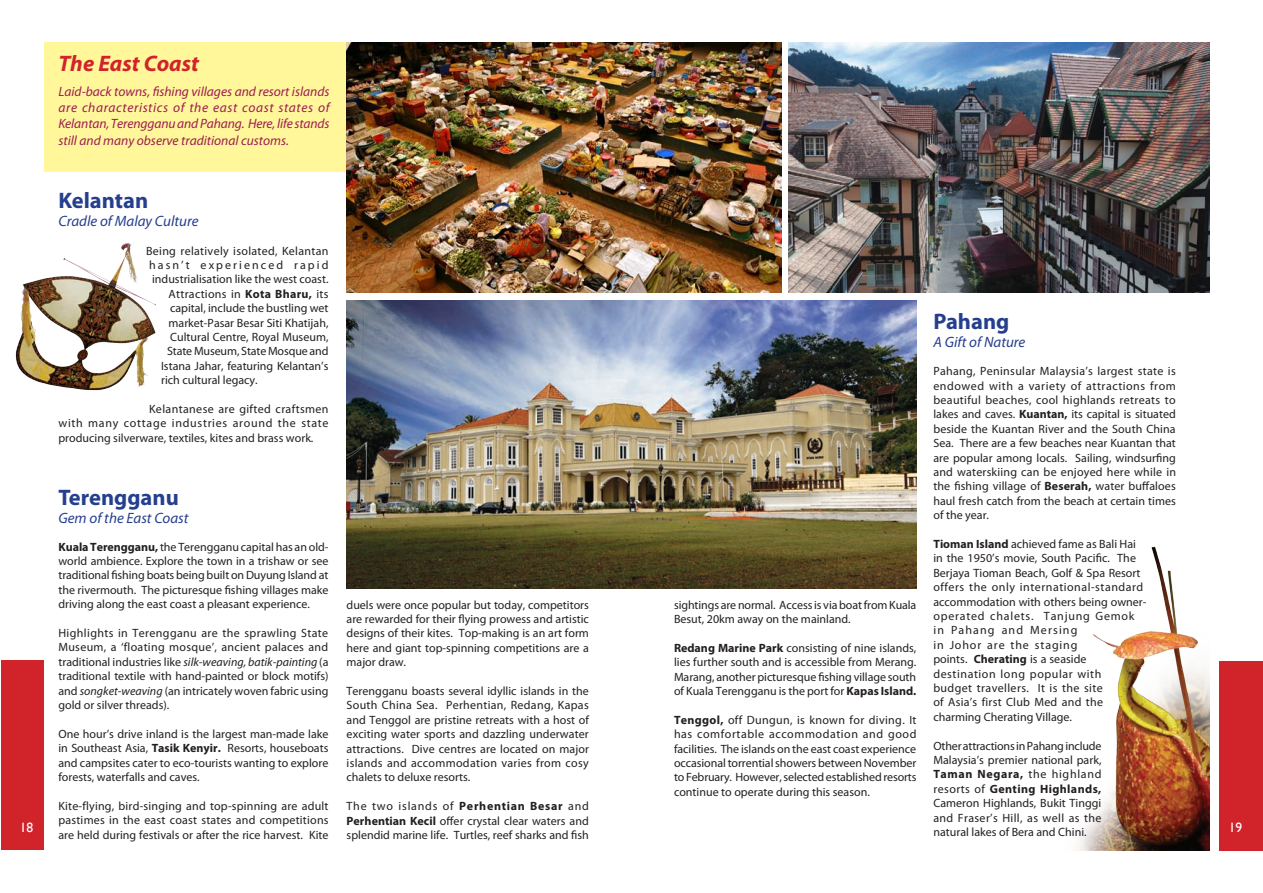
<style>
.page{position:relative;width:1263px;height:893px;background:#fff}
.page>*{position:absolute;margin:0;border:0;box-sizing:border-box;transform-origin:0 0}
.t1{font:700 22.5px "Myriad Pro";color:#253f8e}
.t2{font:italic 700 22.5px "Myriad Pro";color:#d1232a}
.Body_text{font:italic 15px "Myriad Pro";color:#253f8e}
.Body_text-2{font:italic 13.5px/16.2px "Myriad Pro";color:#9d1c51;text-align:justify}
.t3{font:13.5px "Gill Sans";color:#fff}
.Body_text-3{font:12px/14.4px "Myriad Pro";color:#231f20;text-align:justify}
.Body_text-4{font:12px/14.4px "Myriad Pro";letter-spacing:.02em;color:#231f20}
.Body_text-5{font:12px "Myriad Pro";letter-spacing:.025em;color:#231f20}
.Body_text-6{font:12px "Myriad Pro";letter-spacing:.17em;color:#231f20}
.s1{font-weight:700}
.s2{font-style:italic}
</style>
<div class="page">
<div style="left:1px;top:660px;width:43px;height:190px;background:#d1232a"></div>
<div style="left:1219px;top:661px;width:44px;height:189px;background:#d1232a"></div>
<div style="left:44px;top:43px;width:302px;height:129px;background:#fff79a"></div>
<img style="left:1077px;top:546px;width:133px;height:304px">
<img style="left:346px;top:300px;width:570px;height:289px">
<img style="left:789px;top:43px;width:421px;height:249px">
<img style="left:346px;top:43px;width:435px;height:249px">
<img style="left:15px;top:243px;width:141px;height:148px">
<p class="t2" style="left:58px;top:49px;width:142px">The East Coast</p>
<p class="Body_text-2" style="left:58px;top:83px;width:273px">Laid-back towns, fishing villages and resort islands are characteristics of the east coast states of Kelantan, TerengganuandPahang. Here, life stands still and many observe traditional customs.</p>
<p class="t1" style="left:58px;top:186px;width:91px">Kelantan</p>
<p class="Body_text" style="left:58px;top:212px;width:142px">Cradle of Malay Culture</p>
<p class="Body_text-5" style="left:146px;top:243px;width:184px">Being relatively isolated, Kelantan</p>
<p class="Body_text-6" style="left:149px;top:257px;width:181px">hasn’t experienced rapid</p>
<p class="Body_text-3" style="left:152px;top:272px;width:178px">industrialisation like the west coast.</p>
<p class="Body_text-5" style="left:169px;top:286px;width:161px">Attractions in <span class="s1">Kota Bharu,</span> its</p>
<p class="Body_text-3" style="left:170px;top:301px;width:160px">capital, include the bustling wet</p>
<p class="Body_text-3" style="left:169px;top:315px;width:161px">market-Pasar Besar Siti Khatijah,</p>
<p class="Body_text-3" style="left:170px;top:329px;width:160px">Cultural Centre, Royal Museum,</p>
<p class="Body_text-3" style="left:167px;top:344px;width:163px">State Museum, State Mosque and</p>
<p class="Body_text-3" style="left:161px;top:358px;width:169px">Istana Jahar, featuring Kelantan’s</p>
<p class="Body_text-3" style="left:161px;top:373px;width:98px">rich cultural legacy.</p>
<p class="Body_text-3" style="left:58px;top:401px;width:272px;text-indent:91px">Kelantanese are gifted craftsmen with many cottage industries around the state producing silverware, textiles, kites and brass work.</p>
<p class="t1" style="left:933px;top:307px;width:77px">Pahang</p>
<p class="Body_text" style="left:933px;top:333px;width:93px">A Gift of Nature</p>
<p class="Body_text-3" style="left:933px;top:364px;width:244px">Pahang, Peninsular Malaysia’s largest state is endowed with a variety of attractions from beautiful beaches, cool highlands retreats to lakes and caves. <span class="s1">Kuantan,</span> its capital is situated beside the Kuantan River and the South China Sea. There are a few beaches near Kuantan that are popular among locals. Sailing, windsurfing and waterskiing can be enjoyed here while in the fishing village of <span class="s1">Beserah,</span> water buffaloes haul fresh catch from the beach at certain times of the year.</p>
<p class="Body_text-4" style="left:933px;top:537px;width:215px"><span class="s1">Tioman Island</span> achieved fame as Bali Hai in the 1950’s movie, South Pacific. The Berjaya Tioman Beach, Golf &amp; Spa Resort offers the only international-standard accommodation with others being owner&shy;operated chalets. Tanjung Gemok in Pahang and Mersing<br>in Johor are the staging<br>points. <span class="s1">Cherating</span> is a seaside destination long popular with<br>budget travellers. It is the site<br>of Asia’s first Club Med and the charming Cherating Village.</p>
<p class="Body_text-3" style="left:933px;top:738px;width:170px">Other attractions in Pahang include Malaysia’s premier national park, <span class="s1">Taman Negara,</span> the highland resorts of <span class="s1">Genting Highlands, </span>Cameron Highlands, Bukit Tinggi and Fraser’s Hill, as well as the natural lakes of Bera and Chini.</p>
<p class="t1" style="left:58px;top:482px;width:122px">Terengganu</p>
<p class="Body_text" style="left:58px;top:508px;width:132px">Gem of the East Coast</p>
<p class="Body_text-3" style="left:58px;top:539px;width:272px"><span class="s1">Kuala Terengganu,</span> the Terengganu capital has an old&shy;world ambience. Explore the town in a trishaw or see traditional fishing boats being built on Duyung Island at the rivermouth. The picturesque fishing villages make driving along the east coast a pleasant experience.</p>
<p class="Body_text-3" style="left:58px;top:626px;width:272px">Highlights in Terengganu are the sprawling State Museum, a ‘floating mosque’, ancient palaces and traditional industries like <span class="s2">silk-weaving, batik-painting</span> (a traditional textile with hand-painted or block motifs) and <span class="s2">songket-weaving</span> (an intricately woven fabric using gold or silver threads).</p>
<p class="Body_text-3" style="left:58px;top:726px;width:272px">One hour’s drive inland is the largest man-made lake in Southeast Asia, <span class="s1">Tasik Kenyir.</span> Resorts, houseboats and campsites cater to eco-tourists wanting to explore forests, waterfalls and caves.</p>
<p class="Body_text-3" style="left:58px;top:798px;width:272px">Kite-flying, bird-singing and top-spinning are adult pastimes in the east coast states and competitions are held during festivals or after the rice harvest. Kite</p>
<p class="Body_text-3" style="left:674px;top:597px;width:244px">sightings are normal. Access is via boat from Kuala<br>Besut, 20km away on the mainland.</p>
<p class="Body_text-3" style="left:674px;top:640px;width:244px"><span class="s1">Redang Marine Park</span> consisting of nine islands, lies further south and is accessible from Merang.<br>Marang, another picturesque fishing village south of Kuala Terengganu is the port for <span class="s1">Kapas Island.</span></p>
<p class="Body_text-3" style="left:674px;top:712px;width:244px"><span class="s1">Tenggol,</span> off Dungun, is known for diving. It has comfortable accommodation and good facilities. The islands on the east coast experience occasional torrential showers between November to February. However, selected established resorts continue to operate during this season.</p>
<p class="Body_text-3" style="left:347px;top:597px;width:244px">duels were once popular but today, competitors are rewarded for their flying prowess and artistic designs of their kites. Top-making is an art form here and giant top-spinning competitions are a major draw.</p>
<p class="Body_text-3" style="left:347px;top:684px;width:244px">Terengganu boasts several idyllic islands in the South China Sea. Perhentian, Redang, Kapas and Tenggol are pristine retreats with a host of exciting water sports and dazzling underwater attractions. Dive centres are located on major islands and accommodation varies from cosy chalets to deluxe resorts.</p>
<p class="Body_text-3" style="left:347px;top:799px;width:244px">The two islands of <span class="s1">Perhentian Besar</span> and <span class="s1">Perhentian Kecil</span> offer crystal clear waters and splendid marine life. Turtles, reef sharks and fish</p>
<p class="t3" style="left:20px;top:820px;width:15px">18</p>
<p class="t3" style="left:1229px;top:820px;width:15px">19</p>
</div>
